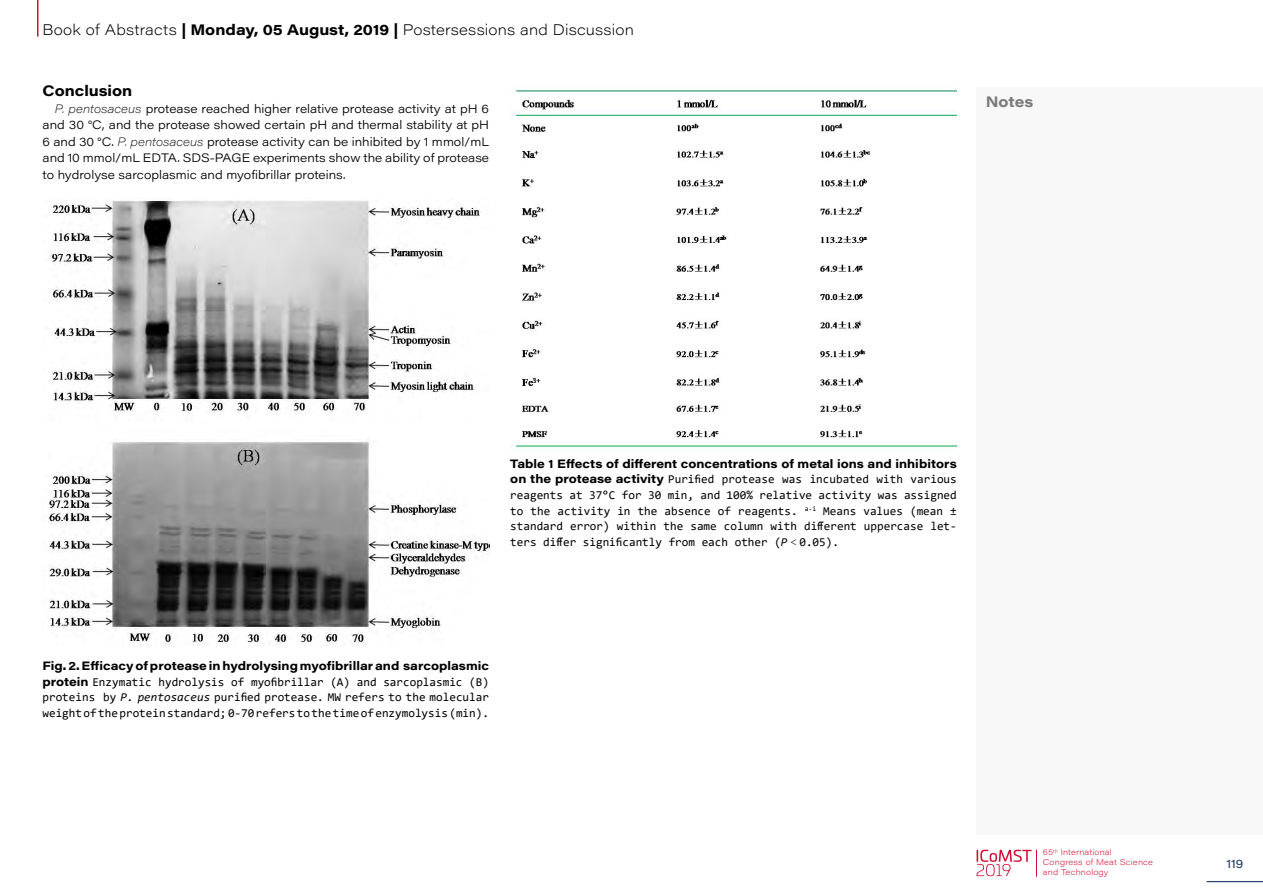
<style>
.page{position:relative;width:1263px;height:893px;background:#fff}
.page>*{position:absolute;margin:0;border:0;box-sizing:border-box;transform-origin:0 0}
.t1{font:200 15px "Acumin Pro Wide";letter-spacing:.01em;color:#000}
.t2{font:700 15px "Acumin Pro Wide";color:#000}
.t3{font:700 15px "Acumin Pro Wide";letter-spacing:-.005em;color:#7c7b7b}
.t4{font:12px/15.6px "Consolas";color:#000;text-align:justify}
.t5{font:300 12px/16.5px "Acumin Pro Wide";color:#000;text-align:justify}
.t6{font:700 12px "Acumin Pro Wide";color:#000}
.t7{font:12px "Acumin Pro Wide";color:#1d3661}
.t8{font:200 8.25px/9.9px "Acumin Pro Wide";letter-spacing:.02em;color:#d21035}
.s1{font-weight:700}
.s2{font-weight:200;font-style:italic;color:#222}
.s3{font-family:"Acumin Pro Wide";font-weight:700}
.s4{font-style:italic}
.s5{font-family:"Microsoft Ya Hei";font-weight:300}
</style>
<div class="page">
<div style="left:976px;top:87px;width:287px;height:747px;background:#f8f8f8"></div>
<svg style="left:976px;top:850px;width:61px;height:26px"></svg>
<hr style="left:1206px;top:881px;width:57px;height:1px;background:#1d3661">
<hr style="left:37px;top:0;width:1px;height:37px;background:#d21035">
<img style="left:45px;top:200px;width:444px;height:446px">
<img style="left:510px;top:89px;width:447px;height:360px">
<p class="t1" style="left:43px;top:19px;width:593px">Book of Abstracts <span class="s1">| Monday, 05 August, 2019 |</span> Postersessions and Discussion</p>
<p class="t2" style="left:43px;top:80px;width:91px">Conclusion</p>
<p class="t5" style="left:43px;top:100px;width:448px;text-indent:12px"><span class="s2">P. pentosaceus</span> protease reached higher relative protease activity at pH 6 and 30 °C, and the protease showed certain pH and thermal stability at pH 6 and 30 °C. <span class="s2">P. pentosaceus</span> protease activity can be inhibited by 1 mmol/mL and 10 mmol/mL EDTA. SDS-PAGE experiments show the ability of protease to hydrolyse sarcoplasmic and myofibrillar proteins.</p>
<p class="t3" style="left:986px;top:91px;width:49px">Notes</p>
<p class="t6" style="left:510px;top:455px;width:448px">Table 1 Effects of different concentrations of metal ions and inhibitors</p>
<p class="t4" style="left:510px;top:471px;width:448px"><span class="s3">on the protease activity</span> Purified protease was incubated with various reagents at 37°C for 30 min, and 100% relative activity was assigned to the activity in the absence of reagents. <sup>a-i</sup> Means values (mean ± standard error) within the same column with different uppercase let&shy;ters differ significantly from each other (<span class="s4">P</span><span class="s5">＜</span>0.05).</p>
<p class="t6" style="left:43px;top:657px;width:448px">Fig. 2. Efficacy of protease in hydrolysing myofibrillar and sarcoplasmic</p>
<p class="t4" style="left:43px;top:674px;width:448px"><span class="s3">protein</span> Enzymatic hydrolysis of myofibrillar (A) and sarcoplasmic (B) proteins by <span class="s4">P. pentosaceus</span> purified protease. MW refers to the molecular weight of the protein standard; 0-70 refers to the time of enzymolysis (min).</p>
<p class="t8" style="left:1043px;top:847px;width:112px">65<sup>th</sup> International<br>Congress of Meat Science and Technology</p>
<p class="t7" style="left:1226px;top:855px;width:18px">119</p>
</div>
